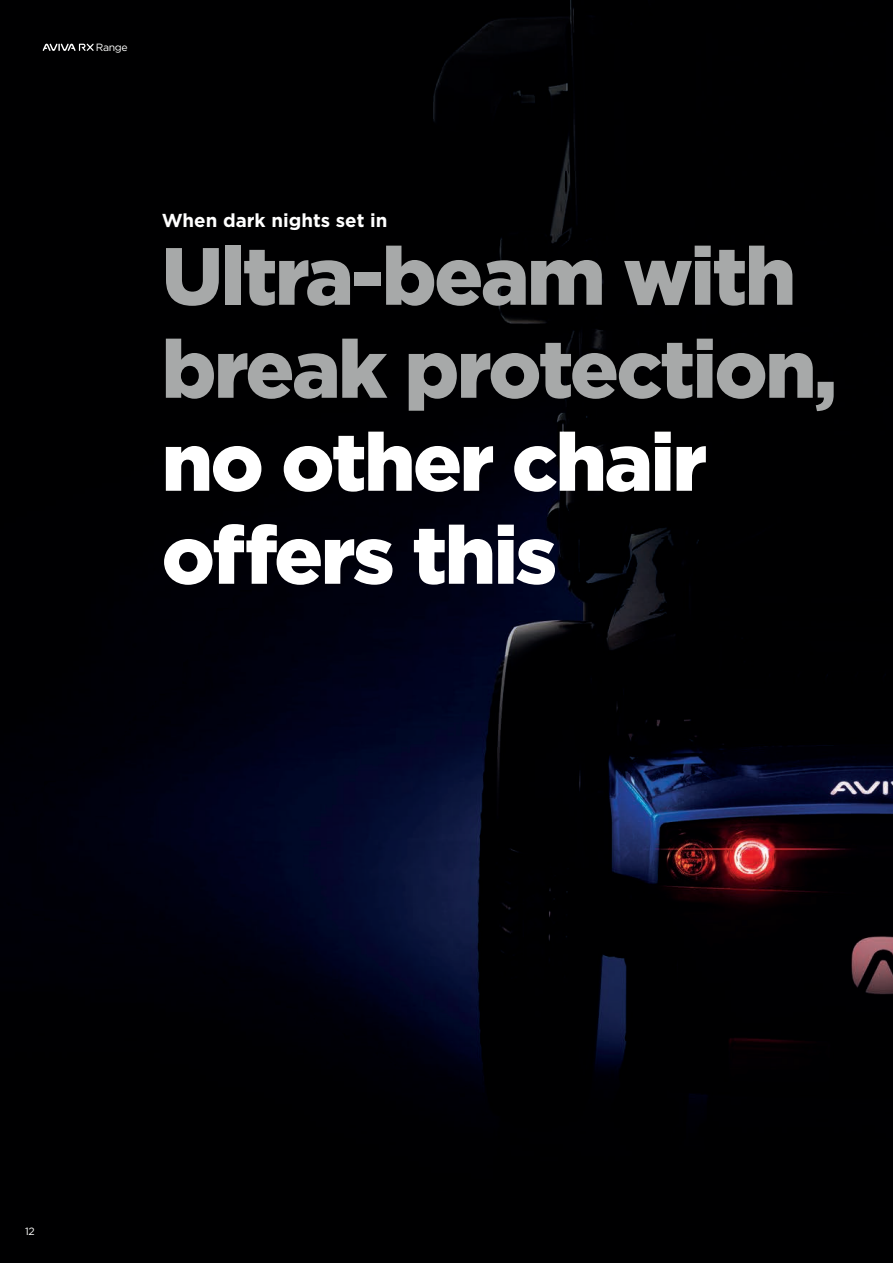
<style>
.page{position:relative;width:893px;height:1263px;background:#fff}
.page>*{position:absolute;margin:0;border:0;box-sizing:border-box;transform-origin:0 0}
.t1{font:900 81px/93px "Gotham";letter-spacing:-.03em;color:#a7a9a9}
.t2{font:900 81px/93px "Gotham";letter-spacing:-.03em;color:#fff}
.t3{font:700 18.75px "Gotham";color:#fff}
.t4{font:10.5px "Gotham";letter-spacing:-.04em;color:#fff}
</style>
<div class="page">
<img style="left:0;top:0;width:893px;height:1263px">
<svg style="left:43px;top:44px;width:51px;height:7px"></svg>
<p class="t4" style="left:96px;top:40px;width:33px">Range</p>
<p class="t3" style="left:162px;top:208px;width:227px">When dark nights set in</p>
<p class="t1" style="left:162px;top:229px;width:677px">Ultra-beam with break protection,</p>
<p class="t2" style="left:162px;top:415px;width:547px">no other chair offers this</p>
<p class="t4" style="left:25px;top:1225px;width:11px">12</p>
</div>
